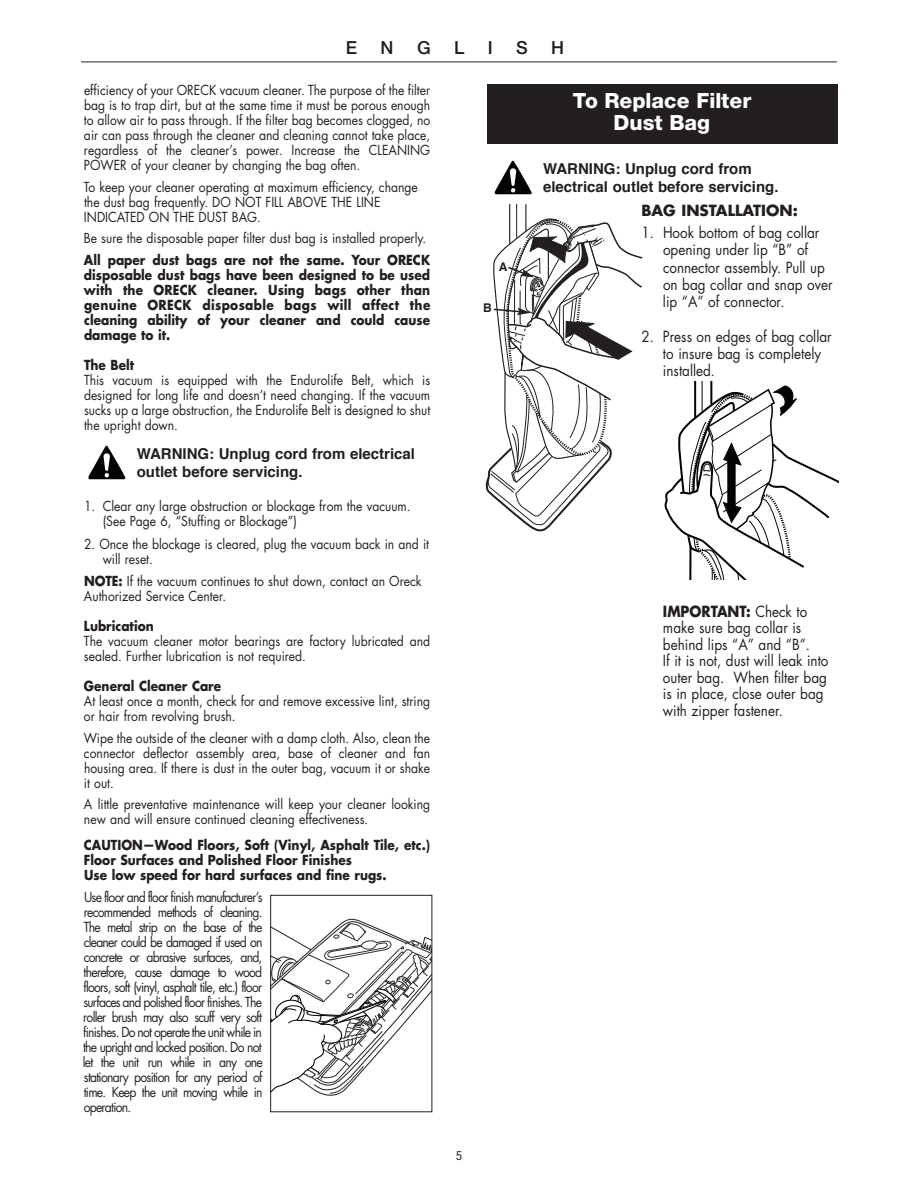
<style>
.page{position:relative;width:918px;height:1188px;background:#fff}
.page>*{position:absolute;margin:0;border:0;box-sizing:border-box;transform-origin:0 0}
.t1{font:22.5px/22.5px "Helvetica Neue H85";color:#fff;text-align:center}
.t2{font:500 18px "Helvetica Neue";color:#211e1e}
.t3{font:15px/17.2px "Futura";color:#231f20;scale:.9 1}
.t4{font:700 15px/18px "Helvetica";color:#231f20}
.t5{font:700 15px "Futura";color:#231f20}
.t6{font:13.5px/15px "Futura";color:#231f20;scale:.9 1}
.t7{font:700 13.5px/15px "Futura";color:#231f20;text-align:justify;scale:.9 1}
.t8{font:13.5px "Helvetica Neue H57";color:#231f20}
.t9{font:700 12px "Helvetica";color:#231f20}
.s1{font-weight:700}
</style>
<div class="page">
<hr style="left:81px;top:62px;width:756px;height:1px;background:#231f20">
<div style="left:487px;top:84px;width:351px;height:59px;background:#231f20"></div>
<svg style="left:494px;top:160px;width:38px;height:34px"></svg>
<hr style="left:710px;top:381px;width:2px;height:23px;background:#040503">
<hr style="left:702px;top:381px;width:1px;height:31px;background:#040503">
<hr style="left:694px;top:381px;width:2px;height:37px;background:#040503">
<svg style="left:664px;top:386px;width:174px;height:194px"></svg>
<svg style="left:486px;top:204px;width:156px;height:327px"></svg>
<svg style="left:272px;top:918px;width:158px;height:178px"></svg>
<div style="left:270px;top:895px;width:162px;height:217px;border:1px solid #231f20"></div>
<svg style="left:88px;top:445px;width:37px;height:34px"></svg>
<h2 class="t2" style="left:346px;top:37px;width:13px">E</h2>
<h2 class="t2" style="left:381px;top:37px;width:14px">N</h2>
<h2 class="t2" style="left:417px;top:37px;width:15px">G</h2>
<h2 class="t2" style="left:454px;top:37px;width:12px">L</h2>
<h2 class="t2" style="left:488px;top:37px;width:7px">I</h2>
<h2 class="t2" style="left:516px;top:37px;width:13px">S</h2>
<h2 class="t2" style="left:551px;top:37px;width:14px">H</h2>
<p class="t6" style="left:84px;top:83px;width:386px;text-align:justify">efficiency of your ORECK vacuum cleaner. The purpose of the filter bag is to trap dirt, but at the same time it must be porous enough to allow air to pass through. If the filter bag becomes clogged, no air can pass through the cleaner and cleaning cannot take place, regardless of the cleaner’s power. Increase the CLEANING POWER of your cleaner by changing the bag often.</p>
<p class="t6" style="left:84px;top:179px;width:373px">To keep your cleaner operating at maximum efficiency, change the dust bag frequently. DO NOT FILL ABOVE THE LINE<br>INDICATED ON THE DUST BAG.</p>
<p class="t6" style="left:84px;top:231px;width:382px">Be sure the disposable paper filter dust bag is installed properly.</p>
<p class="t7" style="left:84px;top:252px;width:386px">All paper dust bags are not the same. Your ORECK disposable dust bags have been designed to be used with the ORECK cleaner. Using bags other than genuine ORECK disposable bags will affect the cleaning ability of your cleaner and could cause damage to it.</p>
<p class="t7" style="left:84px;top:357px;width:57px">The Belt</p>
<p class="t6" style="left:84px;top:372px;width:386px;text-align:justify">This vacuum is equipped with the Endurolife Belt, which is designed for long life and doesn’t need changing. If the vacuum sucks up a large obstruction, the Endurolife Belt is designed to shut the upright down.</p>
<p class="t4" style="left:137px;top:445px;width:280px">WARNING: Unplug cord from electrical outlet before servicing.</p>
<p class="t6" style="left:103px;top:499px;width:344px;text-indent:-19px">1. Clear any large obstruction or blockage from the vacuum. (See Page 6, “Stuffing or Blockage”)</p>
<p class="t6" style="left:103px;top:536px;width:364px;text-indent:-19px">2. Once the blockage is cleared, plug the vacuum back in and it will reset.</p>
<p class="t6" style="left:84px;top:574px;width:377px"><span class="s1">NOTE:</span> If the vacuum continues to shut down, contact an Oreck<br>Authorized Service Center.</p>
<p class="t7" style="left:84px;top:618px;width:79px">Lubrication</p>
<p class="t6" style="left:84px;top:634px;width:386px">The vacuum cleaner motor bearings are factory lubricated and sealed. Further lubrication is not required.</p>
<p class="t7" style="left:84px;top:678px;width:154px">General Cleaner Care</p>
<p class="t6" style="left:84px;top:694px;width:386px">At least once a month, check for and remove excessive lint, string or hair from revolving brush.</p>
<p class="t6" style="left:84px;top:730px;width:386px;text-align:justify">Wipe the outside of the cleaner with a damp cloth. Also, clean the connector deflector assembly area, base of cleaner and fan housing area. If there is dust in the outer bag, vacuum it or shake it out.</p>
<p class="t6" style="left:84px;top:797px;width:386px">A little preventative maintenance will keep your cleaner looking new and will ensure continued cleaning effectiveness.</p>
<p class="t7" style="left:84px;top:837px;width:386px;text-align:left">CAUTION—Wood Floors, Soft (Vinyl, Asphalt Tile, etc.)<br>Floor Surfaces and Polished Floor Finishes<br>Use low speed for hard surfaces and fine rugs.</p>
<p class="t6" style="left:83px;top:890px;width:201px;text-align:justify">Use floor and floor finish manufacturer’s recommended methods of cleaning.<br>The metal strip on the base of the cleaner could be damaged if used on concrete or abrasive surfaces, and, therefore, cause damage to wood floors, soft (vinyl, asphalt tile, etc.) floor surfaces and polished floor finishes. The roller brush may also scuff very soft finishes. Do not operate the unit while in the upright and locked position. Do not let the unit run while in any one stationary position for any period of time. Keep the unit moving while in operation.</p>
<p class="t9" style="left:499px;top:257px;width:10px">A</p>
<p class="t9" style="left:483px;top:298px;width:10px">B</p>
<p class="t8" style="left:456px;top:1146px;width:8px">5</p>
<h1 class="t1" style="left:573px;top:91px;width:180px">To Replace Filter<br>Dust Bag</h1>
<p class="t4" style="left:543px;top:160px;width:237px">WARNING: Unplug cord from electrical outlet before servicing.</p>
<p class="t5" style="left:641px;top:201px;width:158px">BAG INSTALLATION:</p>
<p class="t3" style="left:663px;top:224px;width:190px;text-indent:-22px">1. Hook bottom of bag collar opening under lip “B” of connector assembly. Pull up on bag collar and snap over lip “A” of connector.</p>
<p class="t3" style="left:663px;top:328px;width:189px;text-indent:-22px">2. Press on edges of bag collar to insure bag is completely installed.</p>
<p class="t3" style="left:663px;top:603px;width:186px;line-height:16.5px"><span class="s1">IMPORTANT:</span> Check to make sure bag collar is behind lips “A” and “B”.<br>If it is not, dust will leak into outer bag. When filter bag is in place, close outer bag with zipper fastener.</p>
</div>
